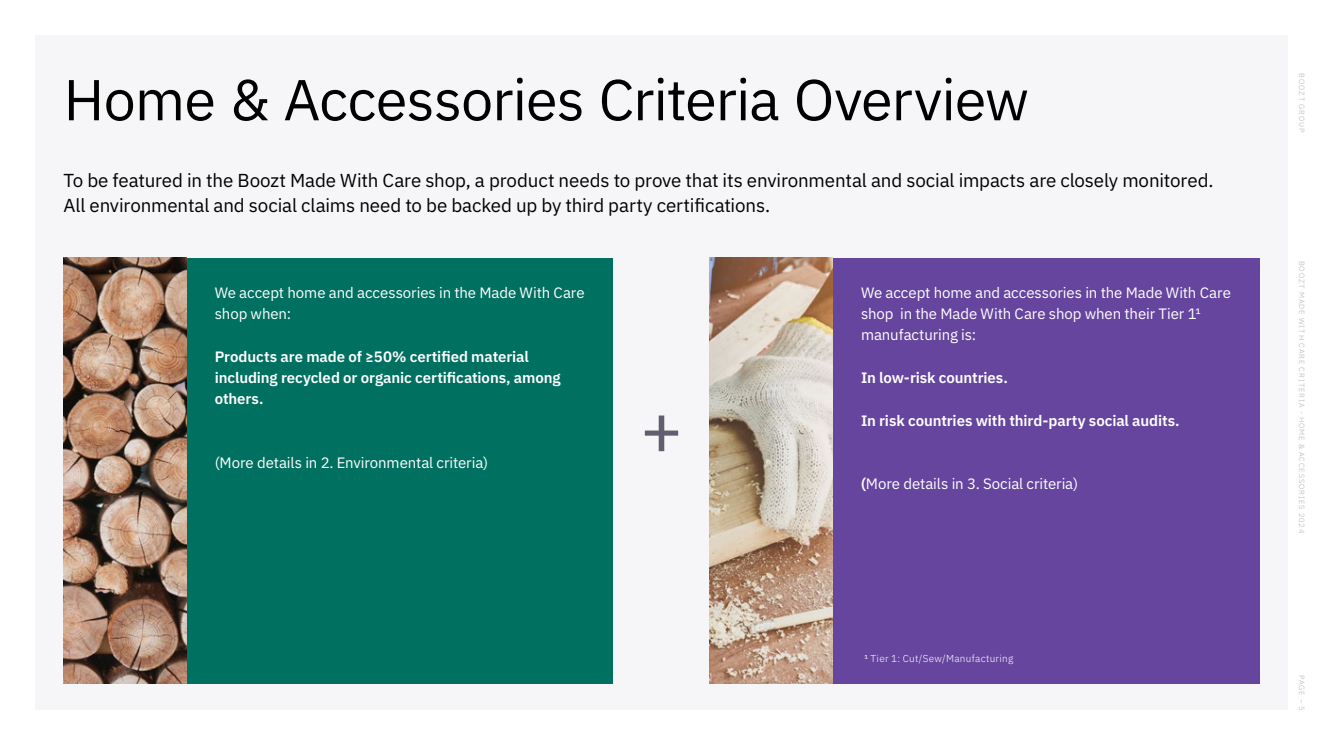
<style>
.page{position:relative;width:1323px;height:745px;background:#fff}
.page>*{position:absolute;margin:0;border:0;box-sizing:border-box;transform-origin:0 0}
.t1{font:57.5px "IBM Plex Sans";letter-spacing:-.015em;color:#000}
.t2{font:18.75px/25px "IBM Plex Sans";letter-spacing:-.005em;color:#000}
.t3{font:15px/21.2px "IBM Plex Sans";letter-spacing:-.005em;color:#fff}
.t4{font:600 15px/21.2px "IBM Plex Sans";letter-spacing:-.005em;color:#fff}
.t5{font:300 10px "IBM Plex Sans";letter-spacing:.03em;color:#fff}
.t6{font:300 7.5px "IBM Plex Sans";letter-spacing:.125em;color:#b3b2b2}
.s1{font-weight:600}
.s2{font-weight:400}
</style>
<div class="page">
<div style="left:35px;top:35px;width:1252px;height:674px;background:#f6f5f7"></div>
<div style="left:186px;top:258px;width:427px;height:424px;background:#007061"></div>
<div style="left:832px;top:258px;width:427px;height:424px;background:#66459e"></div>
<svg style="left:645px;top:415px;width:33px;height:36px"></svg>
<img style="left:64px;top:258px;width:122px;height:424px">
<img style="left:710px;top:258px;width:122px;height:424px">
<h1 class="t1" style="left:64px;top:56px;width:967px">Home &amp; Accessories Criteria Overview</h1>
<p class="t2" style="left:64px;top:166px;width:1151px">To be featured in the Boozt Made With Care shop, a product needs to prove that its environmental and social impacts are closely monitored.<br>All environmental and social claims need to be backed up by third party certifications.</p>
<p class="t3" style="left:215px;top:280px;width:371px">We accept home and accessories in the Made With Care shop when:</p>
<p class="t4" style="left:215px;top:344px;width:347px">Products are made of ≥50% certified material including recycled or organic certifications, among others.</p>
<p class="t3" style="left:215px;top:450px;width:275px">(More details in 2. Environmental criteria)</p>
<p class="t3" style="left:861px;top:280px;width:371px">We accept home and accessories in the Made With Care shop in the Made With Care shop when their Tier 1¹ manufacturing is:</p>
<p class="t4" style="left:861px;top:365px;width:148px">In low-risk countries.</p>
<p class="t4" style="left:861px;top:408px;width:320px">In risk countries with third-party social audits.</p>
<p class="t3" style="left:861px;top:472px;width:219px"><span class="s1">(</span>More details in 3. Social criteria)</p>
<p class="t5" style="left:864px;top:650px;width:150px"><span class="s2">¹</span> Tier 1: Cut/Sew/Manufacturing</p>
<p class="t6" style="left:1307px;top:73px;width:61px;rotate:90deg">BOOZT GROUP</p>
<p class="t6" style="left:1307px;top:260px;width:273px;rotate:90deg">BOOZT MADE WITH CARE CRITERIA - HOME &amp; ACCESSORIES 2024</p>
<p class="t6" style="left:1307px;top:674px;width:38px;rotate:90deg">PAGE – 5</p>
</div>
